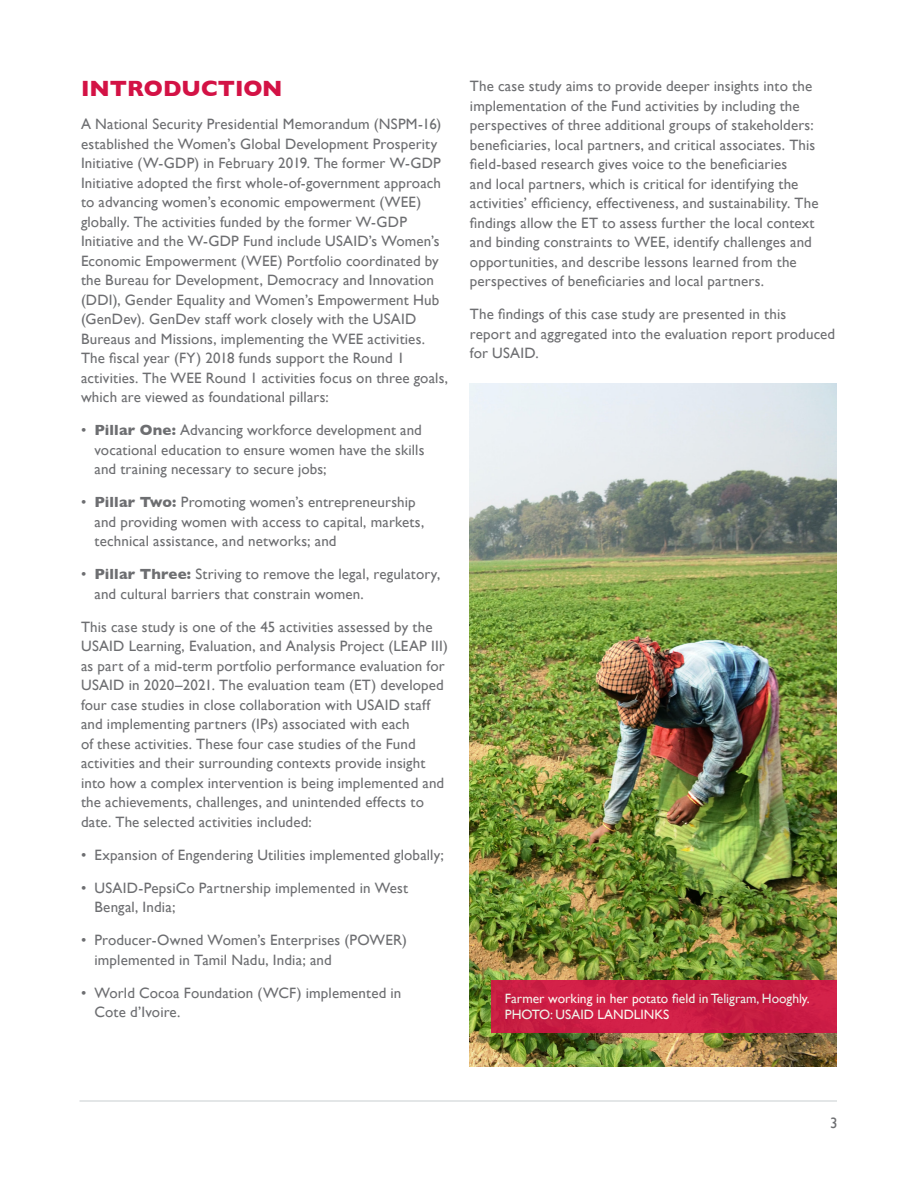
<style>
.page{position:relative;width:918px;height:1188px;background:#fff}
.page>*{position:absolute;margin:0;border:0;box-sizing:border-box;transform-origin:0 0}
.t1{font:700 22.5px "Gill Sans";color:#d31245}
.t2{font:15px/19.5px "Gill Sans";letter-spacing:.01em;color:#6d6e71}
.t3{font:13.5px/16.2px "Gill Sans";color:#fff}
.s1{font-weight:700}
</style>
<div class="page">
<hr style="left:80px;top:1100px;width:757px;height:2px;background:#dbdfe0">
<img style="left:469px;top:383px;width:368px;height:683px">
<div style="left:491px;top:980px;width:346px;height:53px;background:#ca1e44"></div>
<h2 class="t1" style="left:81px;top:71px;width:203px">INTRODUCTION</h2>
<p class="t2" style="left:81px;top:114px;width:369px">A National Security Presidential Memorandum (NSPM-16) established the Women’s Global Development Prosperity Initiative (W-GDP) in February 2019. The former W-GDP Initiative adopted the first whole-of-government approach to advancing women’s economic empowerment (WEE) globally. The activities funded by the former W-GDP Initiative and the W-GDP Fund include USAID’s Women’s Economic Empowerment (WEE) Portfolio coordinated by the Bureau for Development, Democracy and Innovation (DDI), Gender Equality and Women’s Empowerment Hub (GenDev). GenDev staff work closely with the USAID Bureaus and Missions, implementing the WEE activities.<br>The fiscal year (FY) 2018 funds support the Round 1 activities. The WEE Round 1 activities focus on three goals, which are viewed as foundational pillars:</p>
<p class="t2" style="left:94px;top:420px;width:332px;text-indent:-14px">• <span class="s1">Pillar One:</span> Advancing workforce development and vocational education to ensure women have the skills and training necessary to secure jobs;</p>
<p class="t2" style="left:94px;top:492px;width:331px;text-indent:-14px">• <span class="s1">Pillar Two:</span> Promoting women’s entrepreneurship and providing women with access to capital, markets, technical assistance, and networks; and</p>
<p class="t2" style="left:94px;top:564px;width:347px;text-indent:-14px">• <span class="s1">Pillar Three:</span> Striving to remove the legal, regulatory, and cultural barriers that constrain women.</p>
<p class="t2" style="left:81px;top:617px;width:368px">This case study is one of the 45 activities assessed by the USAID Learning, Evaluation, and Analysis Project (LEAP III) as part of a mid-term portfolio performance evaluation for USAID in 2020–2021. The evaluation team (ET) developed four case studies in close collaboration with USAID staff and implementing partners (IPs) associated with each<br>of these activities. These four case studies of the Fund activities and their surrounding contexts provide insight into how a complex intervention is being implemented and the achievements, challenges, and unintended effects to date. The selected activities included:</p>
<p class="t2" style="left:81px;top:845px;width:364px">• Expansion of Engendering Utilities implemented globally;</p>
<p class="t2" style="left:94px;top:878px;width:315px;text-indent:-14px">• USAID-PepsiCo Partnership implemented in West<br>Bengal, India;</p>
<p class="t2" style="left:94px;top:930px;width:314px;text-indent:-14px">• Producer-Owned Women’s Enterprises (POWER) implemented in Tamil Nadu, India; and</p>
<p class="t2" style="left:94px;top:983px;width:308px;text-indent:-14px">• World Cocoa Foundation (WCF) implemented in<br>Cote d’Ivoire.</p>
<p class="t2" style="left:470px;top:76px;width:350px">The case study aims to provide deeper insights into the implementation of the Fund activities by including the perspectives of three additional groups of stakeholders: beneficiaries, local partners, and critical associates. This field-based research gives voice to the beneficiaries<br>and local partners, which is critical for identifying the activities’ efficiency, effectiveness, and sustainability. The findings allow the ET to assess further the local context and binding constraints to WEE, identify challenges and opportunities, and describe lessons learned from the perspectives of beneficiaries and local partners.</p>
<p class="t2" style="left:470px;top:304px;width:367px">The findings of this case study are presented in this<br>report and aggregated into the evaluation report produced for USAID.</p>
<p class="t3" style="left:505px;top:990px;width:306px">Farmer working in her potato field in Teligram, Hooghly.<br>PHOTO: USAID LANDLINKS</p>
<p class="t2" style="left:830px;top:1113px;width:9px">3</p>
</div>
